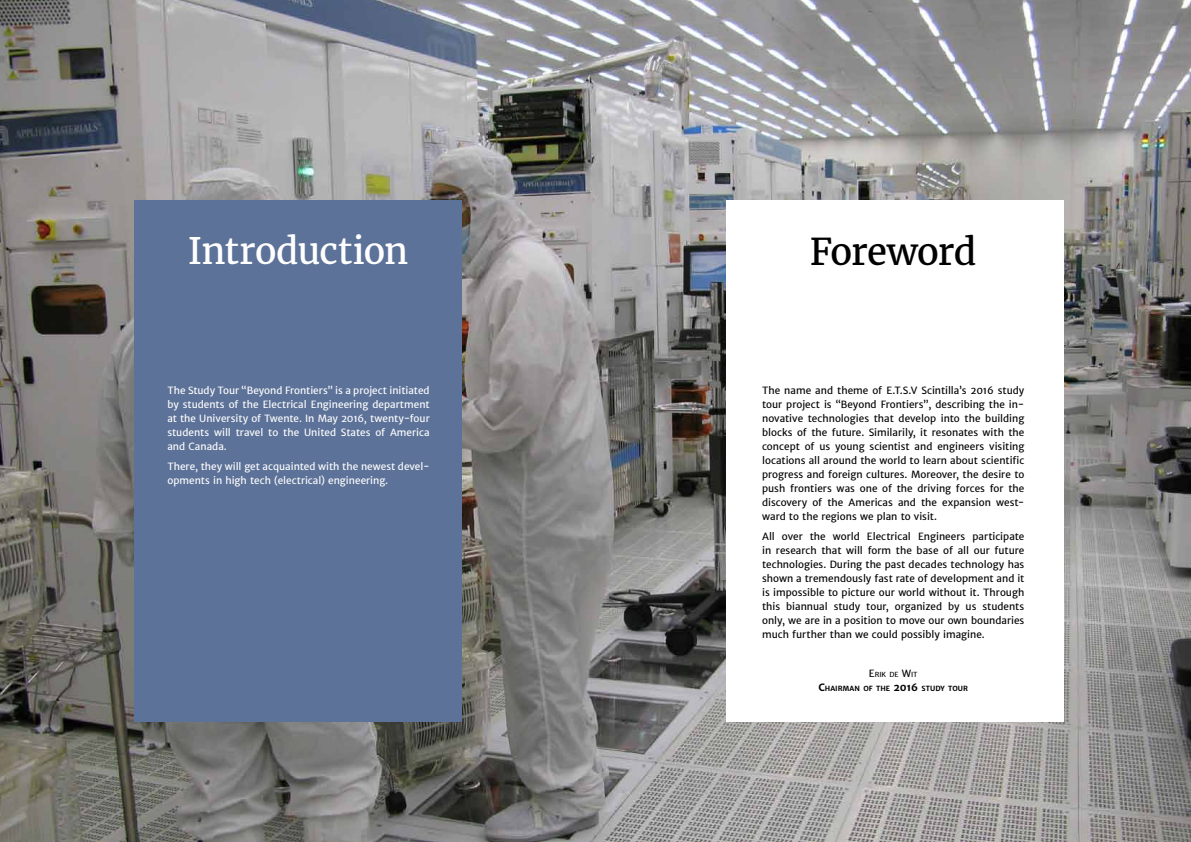
<style>
.page{position:relative;width:1191px;height:842px;background:#fff}
.page>*{position:absolute;margin:0;border:0;box-sizing:border-box;transform-origin:0 0}
.t1{font:36.5px "Merriweather";letter-spacing:-.025em;color:#000}
.t2{font:36px "Merriweather";letter-spacing:-.025em;color:#fff}
.t3{font:10px/14px "Merriweather Sans";color:#000;text-align:justify}
.t4{font:10px/14px "Merriweather Sans";color:#fff;text-align:justify}
.t5{font:700 7px/14px "Merriweather Sans";letter-spacing:.01em;color:#000;text-align:center}
.s1{font-weight:400;font-size:10px}
.s2{font-weight:400}
.s3{font-size:10px}
</style>
<div class="page">
<img style="left:0;top:0;width:1191px;height:842px">
<div style="left:135px;top:200px;width:327px;height:521px;background:#5d7298"></div>
<div style="left:726px;top:200px;width:337px;height:521px;background:#fff"></div>
<h2 class="t2" style="left:188px;top:229px;width:222px">Introduction</h2>
<h1 class="t1" style="left:810px;top:229px;width:168px">Foreword</h1>
<p class="t4" style="left:167px;top:383px;width:264px">The Study Tour “Beyond Frontiers” is a project initiated by students of the Electrical Engineering department at the University of Twente. In May 2016, twenty-four students will travel to the United States of America and Canada.</p>
<p class="t4" style="left:167px;top:459px;width:264px">There, they will get acquainted with the newest devel&shy;opments in high tech (electrical) engineering.</p>
<p class="t3" style="left:762px;top:383px;width:264px">The name and theme of E.T.S.V Scintilla’s 2016 study tour project is “Beyond Frontiers”, describing the in&shy;novative technologies that develop into the building blocks of the future. Similarily, it resonates with the concept of us young scientist and engineers visiting locations all around the world to learn about scientific progress and foreign cultures. Moreover, the desire to push frontiers was one of the driving forces for the discovery of the Americas and the expansion west&shy;ward to the regions we plan to visit.</p>
<p class="t3" style="left:762px;top:529px;width:264px">All over the world Electrical Engineers participate in research that will form the base of all our future technologies. During the past decades technology has shown a tremendously fast rate of development and it is impossible to picture our world without it. Through this biannual study tour, organized by us students only, we are in a position to move our own boundaries much further than we could possibly imagine.</p>
<p class="t5" style="left:818px;top:667px;width:151px"><span class="s1">E</span><span class="s2">rik de</span> <span class="s1">W</span><span class="s2">it<br></span><span class="s3">C</span>HAIRMAN OF THE <span class="s3">2016</span> STUDY TOUR</p>
</div>
